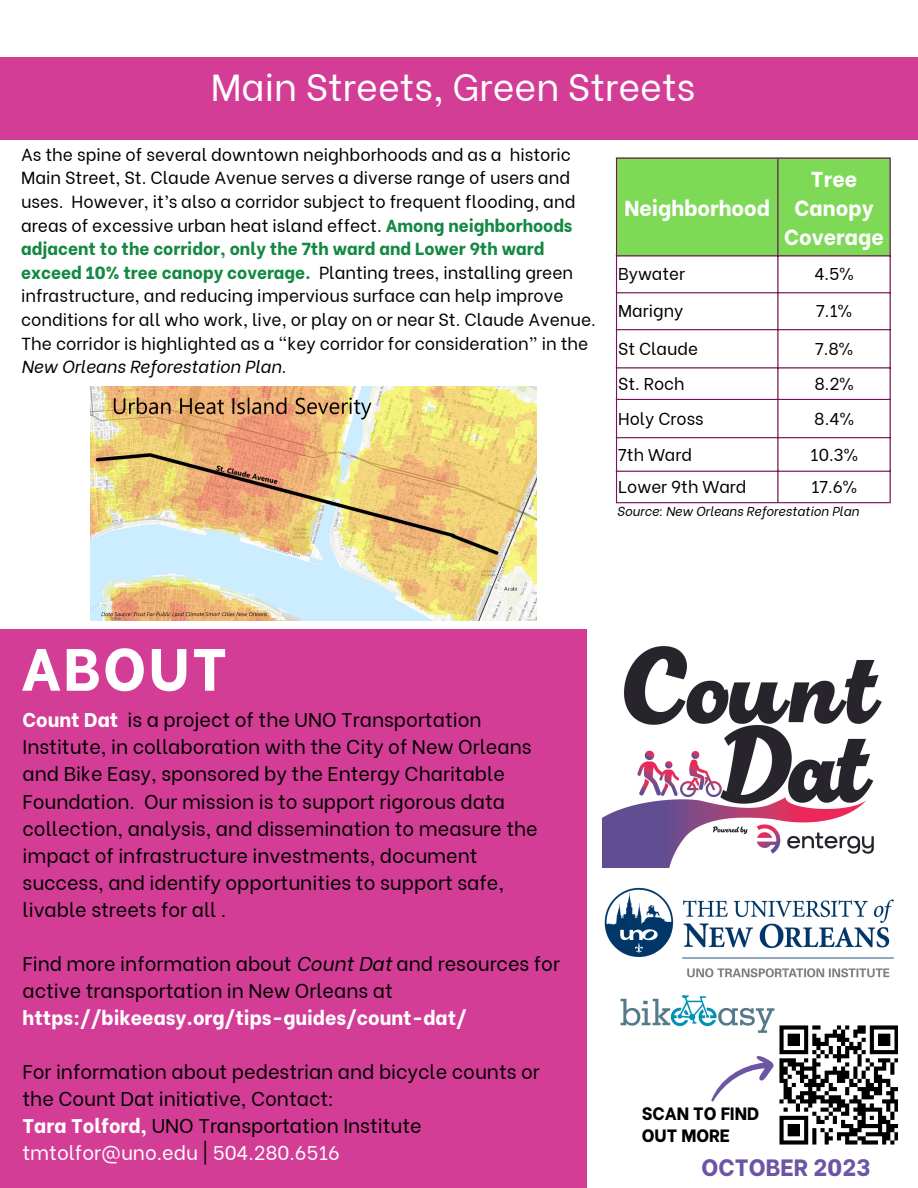
<style>
.page{position:relative;width:918px;height:1188px;background:#fff}
.page>*{position:absolute;margin:0;border:0;box-sizing:border-box;transform-origin:0 0}
.t1{font:800 59.55px "Be Vietnam";letter-spacing:.04em;color:#fff}
.t2{font:37.5px "Be Vietnam";color:#fff}
.t3{font:800 23.55px "Be Vietnam";color:#6b55a4}
.t4{font:800 21.6px/29.2px "Be Vietnam";color:#fff;text-align:center}
.t5{font:19.8px/27px "Be Vietnam";color:#000}
.t6{font:19.8px/27px "Be Vietnam";color:#fff}
.t7{font:800 17.85px "Be Vietnam";color:#000}
.t8{font:17.4px/23.7px "Be Vietnam";color:#000}
.t9{font:17.1px "Be Vietnam";color:#000}
.t10{font:italic 12.9px "Be Vietnam";color:#000}
.s1{font-weight:800;color:#138943}
.s2{font-style:italic}
.s3{font-weight:800;color:#fff}
.s4{font-weight:800}
.s5{color:#000}
</style>
<div class="page">
<div style="left:0;top:629px;width:587px;height:559px;background:#d33d96"></div>
<img style="left:604px;top:887px;width:290px;height:91px">
<div style="left:0;top:58px;width:918px;height:82px;background:#d33d96"></div>
<img style="left:603px;top:646px;width:279px;height:221px">
<img style="left:779px;top:1025px;width:119px;height:120px">
<img style="left:620px;top:995px;width:155px;height:38px">
<svg style="left:711px;top:1056px;width:63px;height:46px"></svg>
<div style="left:617px;top:159px;width:273px;height:96px;background:#7ed957"></div>
<hr style="left:616px;top:159px;width:1px;height:343px;background:#78135c">
<hr style="left:777px;top:159px;width:2px;height:343px;background:#78135c">
<hr style="left:890px;top:159px;width:1px;height:343px;background:#78135c">
<hr style="left:616px;top:157px;width:275px;height:2px;background:#78135c">
<hr style="left:616px;top:255px;width:275px;height:1px;background:#78135c">
<hr style="left:616px;top:292px;width:275px;height:1px;background:#78135c">
<hr style="left:616px;top:329px;width:275px;height:1px;background:#78135c">
<hr style="left:616px;top:367px;width:275px;height:1px;background:#78135c">
<hr style="left:616px;top:399px;width:275px;height:1px;background:#78135c">
<hr style="left:616px;top:437px;width:275px;height:1px;background:#78135c">
<hr style="left:616px;top:471px;width:275px;height:1px;background:#78135c">
<hr style="left:616px;top:502px;width:275px;height:1px;background:#78135c">
<img style="left:91px;top:386px;width:445px;height:234px">
<p class="t2" style="left:211px;top:56px;width:486px">Main Streets, Green Streets</p>
<p class="t8" style="left:21px;top:141px;width:576px">As the spine of several downtown neighborhoods and as a historic Main Street, St. Claude Avenue serves a diverse range of users and uses. However, it’s also a corridor subject to frequent flooding, and areas of excessive urban heat island effect. <span class="s1">Among neighborhoods adjacent to the corridor, only the 7th ward and Lower 9th ward exceed 10% tree canopy coverage.</span> Planting trees, installing green infrastructure, and reducing impervious surface can help improve conditions for all who work, live, or play on or near St. Claude Avenue.<br>The corridor is highlighted as a “key corridor for consideration” in the <span class="s2">New Orleans Reforestation Plan.</span></p>
<p class="t4" style="left:624px;top:191px;width:147px">Neighborhood</p>
<p class="t4" style="left:784px;top:162px;width:101px">Tree<br>Canopy<br>Coverage</p>
<p class="t9" style="left:618px;top:260px;width:69px">Bywater</p>
<p class="t9" style="left:814px;top:260px;width:41px">4.5%</p>
<p class="t9" style="left:618px;top:297px;width:67px">Marigny</p>
<p class="t9" style="left:816px;top:297px;width:37px">7.1%</p>
<p class="t9" style="left:618px;top:335px;width:81px">St Claude</p>
<p class="t9" style="left:815px;top:335px;width:39px">7.8%</p>
<p class="t9" style="left:618px;top:369px;width:68px">St. Roch</p>
<p class="t9" style="left:814px;top:369px;width:41px">8.2%</p>
<p class="t9" style="left:618px;top:404px;width:87px">Holy Cross</p>
<p class="t9" style="left:814px;top:404px;width:41px">8.4%</p>
<p class="t9" style="left:618px;top:440px;width:75px">7th Ward</p>
<p class="t9" style="left:810px;top:440px;width:49px">10.3%</p>
<p class="t9" style="left:618px;top:473px;width:130px">Lower 9th Ward</p>
<p class="t9" style="left:811px;top:473px;width:47px">17.6%</p>
<p class="t10" style="left:617px;top:501px;width:244px">Source: New Orleans Reforestation Plan</p>
<p class="t1" style="left:21px;top:619px;width:208px">ABOUT</p>
<p class="t5" style="left:23px;top:705px;width:517px"><span class="s3">Count Dat</span> is a project of the UNO Transportation Institute, in collaboration with the City of New Orleans and Bike Easy, sponsored by the Entergy Charitable Foundation. Our mission is to support rigorous data collection, analysis, and dissemination to measure the impact of infrastructure investments, document success, and identify opportunities to support safe, livable streets for all .</p>
<p class="t5" style="left:23px;top:948px;width:539px">Find more information about <span class="s2">Count Dat</span> and resources for active transportation in New Orleans at <span class="s3">https://bikeeasy.org/tips-guides/count-dat/</span></p>
<p class="t5" style="left:23px;top:1056px;width:519px">For information about pedestrian and bicycle counts or the Count Dat initiative, Contact:</p>
<p class="t6" style="left:23px;top:1110px;width:401px"><span class="s4">Tara Tolford,</span> <span class="s5">UNO Transportation Institute </span>tmtolfor@uno.edu <span class="s5">|</span> 504.280.6516</p>
<p class="t7" style="left:642px;top:1099px;width:119px">SCAN TO FIND</p>
<p class="t7" style="left:642px;top:1120px;width:90px">OUT MORE</p>
<p class="t3" style="left:702px;top:1148px;width:171px">OCTOBER 2023</p>
</div>
